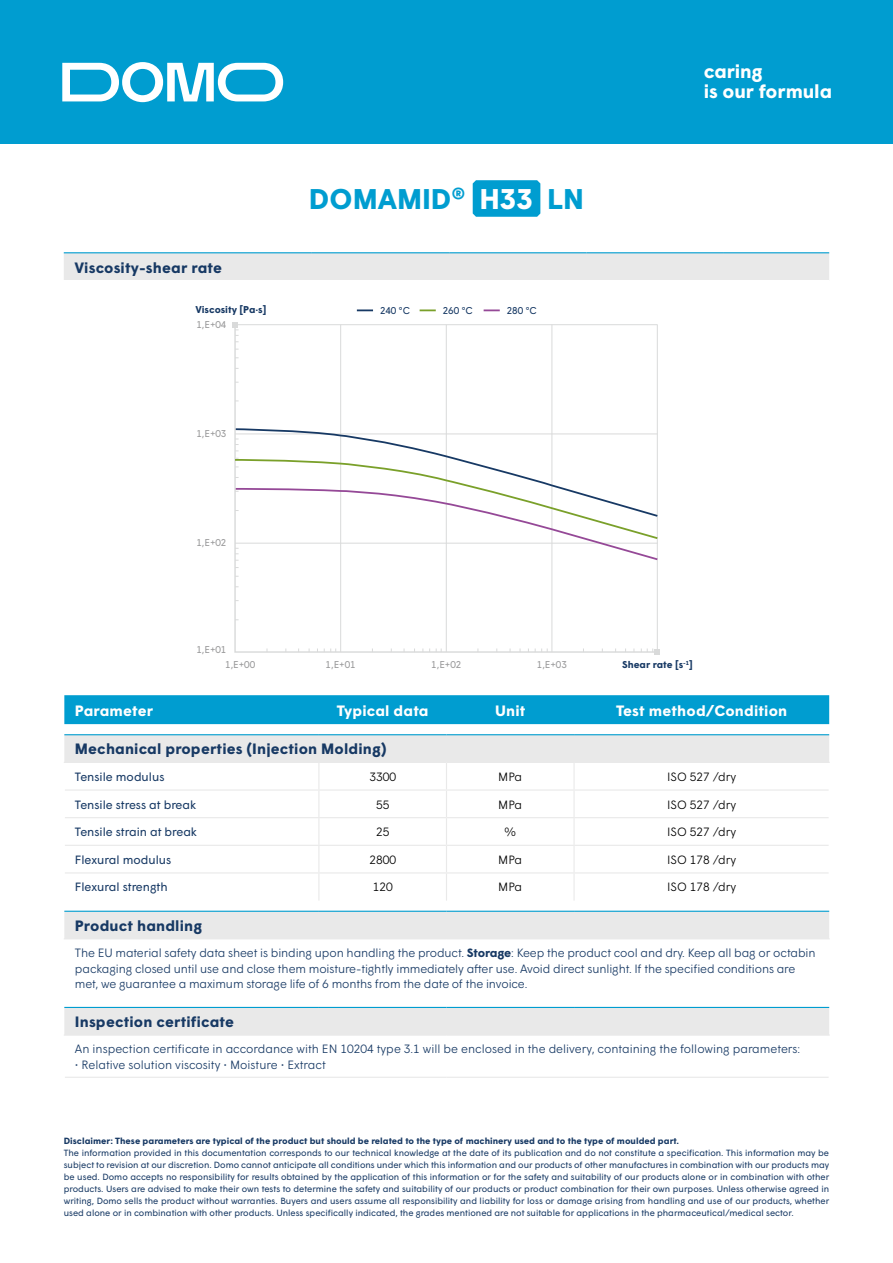
<style>
.page{position:relative;width:893px;height:1263px;background:#fff}
.page>*{position:absolute;margin:0;border:0;box-sizing:border-box;transform-origin:0 0}
.t1{font:700 28.5px "Wigrum";color:#009dd0}
.t2{font:700 19.2px/19.5px "Wigrum";letter-spacing:-.005em;color:#fff}
.t3{font:700 15px "Wigrum";letter-spacing:.01em;color:#173964}
.t4{font:700 15px "Wigrum";letter-spacing:.01em;color:#fff}
.t5{font:300 12px/15.8px "Wigrum";letter-spacing:-.01em;color:#173964}
.t6{font:12px "Wigrum";color:#173964}
.t7{font:300 12px "Wigrum";color:#000}
.t8{font:9.9px "Wigrum";color:#9c9c9d}
.t9{font:700 9.9px "Wigrum";color:#173964}
.t10{font:9.9px "Wigrum";color:#173964}
.t11{font:9px/12px "Wigrum";color:#173964;text-align:justify}
.t12{font:700 9px "Wigrum";color:#173964}
.s1{color:#fff}
.s2{font-weight:700}
</style>
<div class="page">
<div style="left:0;top:0;width:893px;height:143px;background:#009dd0"></div>
<svg style="left:62px;top:62px;width:221px;height:40px"></svg>
<div style="left:64px;top:253px;width:765px;height:27px;background:#e9e9e9"></div>
<hr style="left:64px;top:252px;width:248px;height:1px;background:#009dd0">
<hr style="left:312px;top:252px;width:137px;height:1px;background:#009dd0">
<hr style="left:449px;top:252px;width:138px;height:1px;background:#009dd0">
<hr style="left:587px;top:252px;width:137px;height:1px;background:#009dd0">
<hr style="left:724px;top:252px;width:105px;height:1px;background:#009dd0">
<div style="left:64px;top:695px;width:765px;height:29px;background:#009dd0"></div>
<svg style="left:64px;top:735px;width:765px;height:299px"></svg>
<hr style="left:64px;top:734px;width:255px;height:1px;background:#009dd0">
<hr style="left:319px;top:734px;width:127px;height:1px;background:#009dd0">
<hr style="left:446px;top:734px;width:128px;height:1px;background:#009dd0">
<hr style="left:574px;top:734px;width:255px;height:1px;background:#009dd0">
<hr style="left:64px;top:911px;width:255px;height:1px;background:#009dd0">
<hr style="left:319px;top:911px;width:127px;height:1px;background:#009dd0">
<hr style="left:446px;top:911px;width:128px;height:1px;background:#009dd0">
<hr style="left:574px;top:911px;width:255px;height:1px;background:#009dd0">
<hr style="left:64px;top:1007px;width:255px;height:1px;background:#009dd0">
<hr style="left:319px;top:1007px;width:127px;height:1px;background:#009dd0">
<hr style="left:446px;top:1007px;width:128px;height:1px;background:#009dd0">
<hr style="left:574px;top:1007px;width:255px;height:1px;background:#009dd0">
<hr style="left:573px;top:763px;width:2px;height:26px;background:#e9e9e9">
<hr style="left:573px;top:791px;width:2px;height:26px;background:#e9e9e9">
<hr style="left:573px;top:818px;width:2px;height:27px;background:#e9e9e9">
<hr style="left:573px;top:846px;width:2px;height:26px;background:#e9e9e9">
<svg style="left:318px;top:763px;width:1px;height:137px"></svg>
<svg style="left:446px;top:763px;width:1px;height:137px"></svg>
<hr style="left:573px;top:873px;width:2px;height:27px;background:#e9e9e9">
<hr style="left:64px;top:762px;width:255px;height:1px;background:#e9e9e9">
<hr style="left:319px;top:762px;width:127px;height:1px;background:#e9e9e9">
<hr style="left:446px;top:762px;width:128px;height:1px;background:#e9e9e9">
<hr style="left:574px;top:762px;width:256px;height:1px;background:#e9e9e9">
<hr style="left:65px;top:789px;width:254px;height:2px;background:#e9e9e9">
<hr style="left:319px;top:789px;width:127px;height:2px;background:#e9e9e9">
<hr style="left:446px;top:789px;width:128px;height:2px;background:#e9e9e9">
<hr style="left:574px;top:789px;width:255px;height:2px;background:#e9e9e9">
<hr style="left:65px;top:817px;width:254px;height:1px;background:#e9e9e9">
<hr style="left:319px;top:817px;width:127px;height:1px;background:#e9e9e9">
<hr style="left:446px;top:817px;width:128px;height:1px;background:#e9e9e9">
<hr style="left:574px;top:817px;width:255px;height:1px;background:#e9e9e9">
<hr style="left:65px;top:845px;width:254px;height:1px;background:#e9e9e9">
<hr style="left:319px;top:845px;width:127px;height:1px;background:#e9e9e9">
<hr style="left:446px;top:845px;width:128px;height:1px;background:#e9e9e9">
<hr style="left:574px;top:845px;width:255px;height:1px;background:#e9e9e9">
<hr style="left:65px;top:872px;width:254px;height:1px;background:#e9e9e9">
<hr style="left:319px;top:872px;width:127px;height:1px;background:#e9e9e9">
<hr style="left:446px;top:872px;width:128px;height:1px;background:#e9e9e9">
<hr style="left:574px;top:872px;width:255px;height:1px;background:#e9e9e9">
<hr style="left:64px;top:938px;width:255px;height:1px;background:#e9e9e9">
<hr style="left:319px;top:938px;width:127px;height:1px;background:#e9e9e9">
<hr style="left:446px;top:938px;width:128px;height:1px;background:#e9e9e9">
<hr style="left:574px;top:938px;width:256px;height:1px;background:#e9e9e9">
<hr style="left:64px;top:1034px;width:255px;height:2px;background:#e9e9e9">
<hr style="left:319px;top:1034px;width:127px;height:2px;background:#e9e9e9">
<hr style="left:446px;top:1034px;width:128px;height:2px;background:#e9e9e9">
<hr style="left:574px;top:1034px;width:256px;height:2px;background:#e9e9e9">
<hr style="left:65px;top:1077px;width:254px;height:1px;background:#e9e9e9">
<hr style="left:319px;top:1077px;width:127px;height:1px;background:#e9e9e9">
<hr style="left:446px;top:1077px;width:128px;height:1px;background:#e9e9e9">
<hr style="left:574px;top:1077px;width:255px;height:1px;background:#e9e9e9">
<div style="left:473px;top:180px;width:67px;height:37px;background:#009dd0"></div>
<svg style="left:357px;top:309px;width:16px;height:2px"></svg>
<svg style="left:420px;top:309px;width:16px;height:2px"></svg>
<svg style="left:484px;top:309px;width:16px;height:2px"></svg>
<svg style="left:234px;top:324px;width:425px;height:329px"></svg>
<svg style="left:232px;top:322px;width:7px;height:20px"></svg>
<svg style="left:234px;top:427px;width:425px;height:134px"></svg>
<h3 class="t3" style="left:74px;top:256px;width:149px">Viscosity-shear rate</h3>
<h1 class="t1" style="left:309px;top:178px;width:277px">DOMAMID® <span class="s1">H33</span> LN</h1>
<p class="t9" style="left:195px;top:302px;width:73px">Viscosity [Pa.s]</p>
<p class="t10" style="left:380px;top:303px;width:31px">240 °C</p>
<p class="t10" style="left:443px;top:303px;width:31px">260 °C</p>
<p class="t10" style="left:507px;top:303px;width:31px">280 °C</p>
<p class="t8" style="left:196px;top:317px;width:32px">1,E+04</p>
<p class="t8" style="left:196px;top:426px;width:32px">1,E+03</p>
<p class="t8" style="left:196px;top:535px;width:32px">1,E+02</p>
<p class="t8" style="left:196px;top:642px;width:32px">1,E+01</p>
<p class="t8" style="left:225px;top:657px;width:32px">1,E+00</p>
<p class="t8" style="left:326px;top:657px;width:32px">1,E+01</p>
<p class="t8" style="left:431px;top:657px;width:32px">1,E+02</p>
<p class="t8" style="left:537px;top:657px;width:32px">1,E+03</p>
<h2 class="t2" style="left:704px;top:60px;width:130px">caring<br>is our formula</h2>
<p class="t9" style="left:622px;top:657px;width:72px">Shear rate [s<sup>-1</sup>]</p>
<h3 class="t4" style="left:75px;top:699px;width:80px">Parameter</h3>
<h3 class="t4" style="left:337px;top:699px;width:93px">Typical data</h3>
<h3 class="t4" style="left:495px;top:699px;width:32px">Unit</h3>
<h3 class="t4" style="left:616px;top:699px;width:173px">Test method/Condition</h3>
<h3 class="t3" style="left:75px;top:738px;width:313px">Mechanical properties (Injection Molding)</h3>
<h3 class="t6" style="left:75px;top:768px;width:91px">Tensile modulus</h3>
<h3 class="t7" style="left:369px;top:768px;width:28px">3300</h3>
<h3 class="t7" style="left:498px;top:768px;width:25px">MPa</h3>
<h3 class="t7" style="left:667px;top:768px;width:70px">ISO 527 /dry</h3>
<h3 class="t6" style="left:75px;top:795px;width:123px">Tensile stress at break</h3>
<h3 class="t7" style="left:376px;top:795px;width:15px">55</h3>
<h3 class="t7" style="left:498px;top:795px;width:25px">MPa</h3>
<h3 class="t7" style="left:667px;top:795px;width:70px">ISO 527 /dry</h3>
<h3 class="t6" style="left:75px;top:823px;width:124px">Tensile strain at break</h3>
<h3 class="t7" style="left:376px;top:823px;width:15px">25</h3>
<h3 class="t7" style="left:504px;top:823px;width:13px">%</h3>
<h3 class="t7" style="left:667px;top:823px;width:70px">ISO 527 /dry</h3>
<h3 class="t6" style="left:75px;top:850px;width:98px">Flexural modulus</h3>
<h3 class="t7" style="left:369px;top:850px;width:28px">2800</h3>
<h3 class="t7" style="left:498px;top:850px;width:25px">MPa</h3>
<h3 class="t7" style="left:667px;top:850px;width:70px">ISO 178 /dry</h3>
<h3 class="t6" style="left:75px;top:878px;width:94px">Flexural strength</h3>
<h3 class="t7" style="left:373px;top:878px;width:21px">120</h3>
<h3 class="t7" style="left:498px;top:878px;width:25px">MPa</h3>
<h3 class="t7" style="left:667px;top:878px;width:70px">ISO 178 /dry</h3>
<h3 class="t3" style="left:75px;top:914px;width:129px">Product handling</h3>
<p class="t5" style="left:75px;top:944px;width:742px">The EU material safety data sheet is binding upon handling the product. <span class="s2">Storage</span>: Keep the product cool and dry. Keep all bag or octabin packaging closed until use and close them moisture-tightly immediately after use. Avoid direct sunlight. If the specified conditions are met, we guarantee a maximum storage life of 6 months from the date of the invoice.</p>
<h3 class="t3" style="left:75px;top:1010px;width:161px">Inspection certificate</h3>
<h3 class="t5" style="left:75px;top:1040px;width:727px">An inspection certificate in accordance with EN 10204 type 3.1 will be enclosed in the delivery, containing the following parameters:</h3>
<h3 class="t5" style="left:75px;top:1056px;width:252px">• Relative solution viscosity • Moisture • Extract</h3>
<p class="t12" style="left:64px;top:1134px;width:617px">Disclaimer: These parameters are typical of the product but should be related to the type of machinery used and to the type of moulded part.</p>
<p class="t11" style="left:64px;top:1146px;width:767px">The information provided in this documentation corresponds to our technical knowledge at the date of its publication and do not constitute a specification. This information may be subject to revision at our discretion. Domo cannot anticipate all conditions under which this information and our products of other manufactures in combination with our products may be used. Domo accepts no responsibility for results obtained by the application of this information or for the safety and suitability of our products alone or in combination with other products. Users are advised to make their own tests to determine the safety and suitability of our products or product combination for their own purposes. Unless otherwise agreed in writing, Domo sells the product without warranties. Buyers and users assume all responsibility and liability for loss or damage arising from handling and use of our products, whether used alone or in combination with other products. Unless specifically indicated, the grades mentioned are not suitable for applications in the pharmaceutical/medical sector.</p>
</div>
